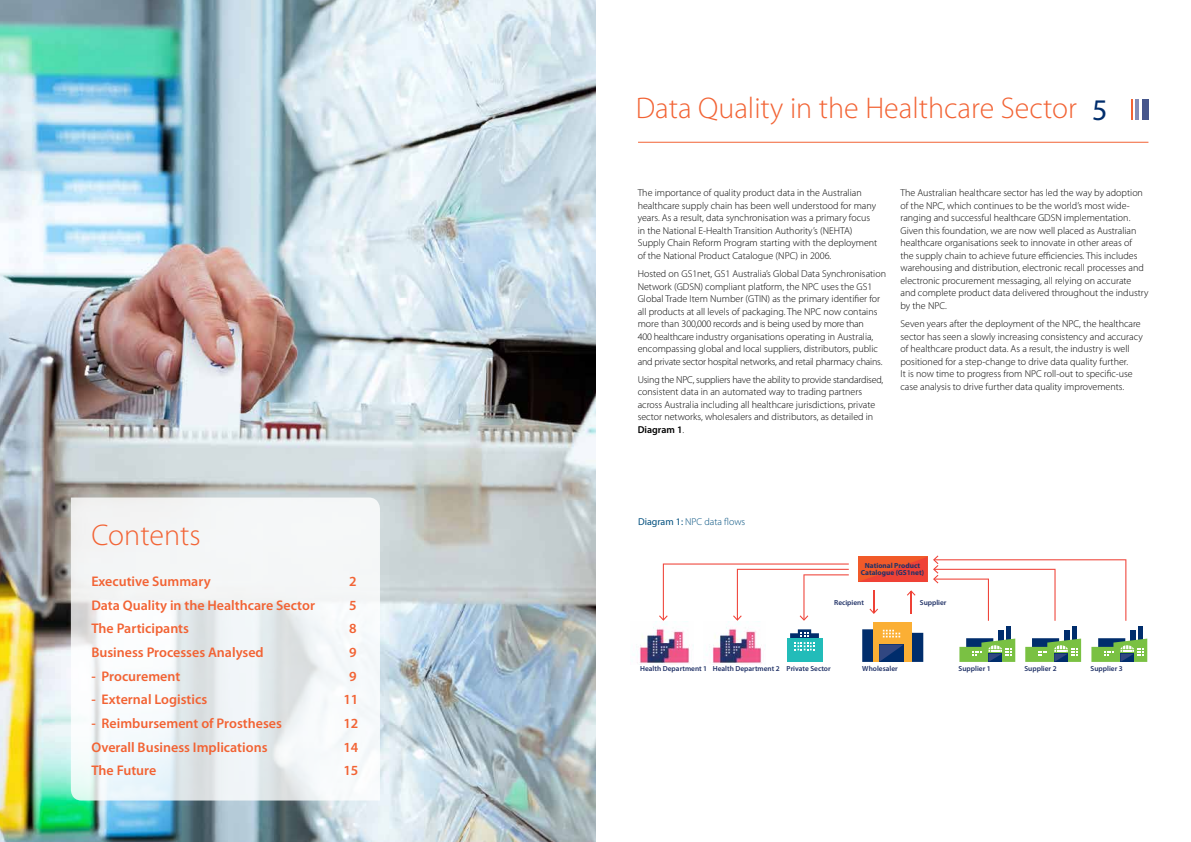
<style>
.page{position:relative;width:1191px;height:842px;background:#fff}
.page>*{position:absolute;margin:0;border:0;box-sizing:border-box;transform-origin:0 0}
.t1{font:30.1px "Myriad Pro";color:#002d6c}
.t2{font:300 30px "Myriad Pro";color:#f26334}
.t3{font:600 14px "Myriad Pro";color:#f26334}
.t4{font:300 10px/12.5px "Myriad Pro";color:#000}
.t5{font:300 10px "Myriad Pro";color:#004f7e}
.t6{font:600 7.3px "Myriad Pro";color:#213267}
.t7{font:700 7.3px/6.7px "Myriad Pro";color:#213267;text-align:center}
.s1{font-weight:600}
.s2{font-weight:400}
</style>
<div class="page">
<hr style="left:638px;top:142px;width:510px;height:1px;background:#f26334">
<div style="left:1141px;top:99px;width:7px;height:21px;background:#46568c"></div>
<hr style="left:1135px;top:99px;width:4px;height:21px;background:#848cb5">
<hr style="left:1130px;top:99px;width:2px;height:21px;background:#f26334">
<img style="left:0;top:0;width:595px;height:842px">
<svg style="left:71px;top:497px;width:309px;height:303px;fill:#f4f6f7"></svg>
<div style="left:998px;top:630px;width:5px;height:12px;background:#002d6c"></div>
<div style="left:1006px;top:626px;width:5px;height:16px;background:#002d6c"></div>
<svg style="left:959px;top:638px;width:56px;height:24px"></svg>
<div style="left:787px;top:638px;width:35px;height:24px;background:#22bcb9"></div>
<svg style="left:790px;top:629px;width:29px;height:21px"></svg>
<img style="left:639px;top:621px;width:51px;height:43px">
<div style="left:873px;top:622px;width:39px;height:40px;background:#fbaf34"></div>
<svg style="left:862px;top:629px;width:61px;height:33px"></svg>
<div style="left:1064px;top:630px;width:5px;height:12px;background:#002d6c"></div>
<div style="left:1072px;top:626px;width:5px;height:16px;background:#002d6c"></div>
<svg style="left:1025px;top:638px;width:56px;height:24px"></svg>
<div style="left:1130px;top:630px;width:5px;height:12px;background:#002d6c"></div>
<div style="left:1138px;top:626px;width:5px;height:16px;background:#002d6c"></div>
<svg style="left:1091px;top:638px;width:56px;height:24px"></svg>
<img style="left:712px;top:621px;width:54px;height:43px">
<svg style="left:858px;top:557px;width:69px;height:25px;background:#ef4d2f"></svg>
<svg style="left:659px;top:563px;width:189px;height:58px"></svg>
<svg style="left:933px;top:555px;width:193px;height:66px"></svg>
<svg style="left:907px;top:590px;width:8px;height:24px"></svg>
<svg style="left:869px;top:590px;width:9px;height:24px"></svg>
<h2 class="t2" style="left:91px;top:517px;width:111px">Contents</h2>
<h3 class="t3" style="left:91px;top:572px;width:121px">Executive Summary</h3>
<h3 class="t3" style="left:349px;top:572px;width:9px">2</h3>
<h3 class="t3" style="left:91px;top:596px;width:225px">Data Quality in the Healthcare Sector</h3>
<h3 class="t3" style="left:349px;top:596px;width:9px">5</h3>
<h3 class="t3" style="left:91px;top:620px;width:99px">The Participants</h3>
<h3 class="t3" style="left:349px;top:620px;width:9px">8</h3>
<h3 class="t3" style="left:91px;top:643px;width:174px">Business Processes Analysed</h3>
<h3 class="t3" style="left:349px;top:643px;width:9px">9</h3>
<h3 class="t3" style="left:91px;top:667px;width:90px">- Procurement</h3>
<h3 class="t3" style="left:349px;top:667px;width:9px">9</h3>
<h3 class="t3" style="left:91px;top:691px;width:117px">- External Logistics</h3>
<h3 class="t3" style="left:343px;top:691px;width:17px">11</h3>
<h3 class="t3" style="left:91px;top:714px;width:192px">- Reimbursement of Prostheses</h3>
<h3 class="t3" style="left:343px;top:714px;width:17px">12</h3>
<h3 class="t3" style="left:91px;top:738px;width:178px">Overall Business Implications</h3>
<h3 class="t3" style="left:343px;top:738px;width:17px">14</h3>
<h3 class="t3" style="left:91px;top:762px;width:66px">The Future</h3>
<h3 class="t3" style="left:343px;top:762px;width:17px">15</h3>
<h2 class="t2" style="left:636px;top:90px;width:443px">Data Quality in the Healthcare Sector</h2>
<h1 class="t1" style="left:1092px;top:91px;width:17px">5</h1>
<p class="t4" style="left:637px;top:187px;width:241px">The importance of quality product data in the Australian healthcare supply chain has been well understood for many years. As a result, data synchronisation was a primary focus in the National E-Health Transition Authority’s (NEHTA)<br>Supply Chain Reform Program starting with the deployment of the National Product Catalogue (NPC) in 2006.</p>
<p class="t4" style="left:637px;top:267px;width:250px">Hosted on GS1net, GS1 Australia’s Global Data Synchronisation Network (GDSN) compliant platform, the NPC uses the GS1<br>Global Trade Item Number (GTIN) as the primary identifier for all products at all levels of packaging. The NPC now contains more than 300,000 records and is being used by more than<br>400 healthcare industry organisations operating in Australia, encompassing global and local suppliers, distributors, public and private sector hospital networks, and retail pharmacy chains.</p>
<p class="t4" style="left:637px;top:373px;width:247px">Using the NPC, suppliers have the ability to provide standardised, consistent data in an automated way to trading partners across Australia including all healthcare jurisdictions, private sector networks, wholesalers and distributors, as detailed in <span class="s1">Diagram 1</span>.</p>
<p class="t4" style="left:900px;top:187px;width:249px">The Australian healthcare sector has led the way by adoption of the NPC, which continues to be the world’s most wide&shy;ranging and successful healthcare GDSN implementation.<br>Given this foundation, we are now well placed as Australian healthcare organisations seek to innovate in other areas of<br>the supply chain to achieve future efficiencies. This includes warehousing and distribution, electronic recall processes and electronic procurement messaging, all relying on accurate and complete product data delivered throughout the industry by the NPC.</p>
<p class="t4" style="left:900px;top:317px;width:244px">Seven years after the deployment of the NPC, the healthcare sector has seen a slowly increasing consistency and accuracy of healthcare product data. As a result, the industry is well positioned for a step-change to drive data quality further.<br>It is now time to progress from NPC roll-out to specific-use case analysis to drive further data quality improvements.</p>
<p class="t5" style="left:638px;top:516px;width:109px"><span class="s2">Diagram 1:</span> NPC data flows</p>
<p class="t7" style="left:861px;top:562px;width:65px">National Product<br>Catalogue (GS1net)</p>
<p class="t6" style="left:834px;top:598px;width:31px">Recipient</p>
<p class="t6" style="left:920px;top:598px;width:28px">Supplier</p>
<p class="t6" style="left:640px;top:664px;width:192px">Health Department 1 Health Department 2 Private Sector</p>
<p class="t6" style="left:862px;top:664px;width:37px">Wholesaler</p>
<p class="t6" style="left:958px;top:664px;width:34px">Supplier 1</p>
<p class="t6" style="left:1024px;top:664px;width:34px">Supplier 2</p>
<p class="t6" style="left:1090px;top:664px;width:34px">Supplier 3</p>
</div>
